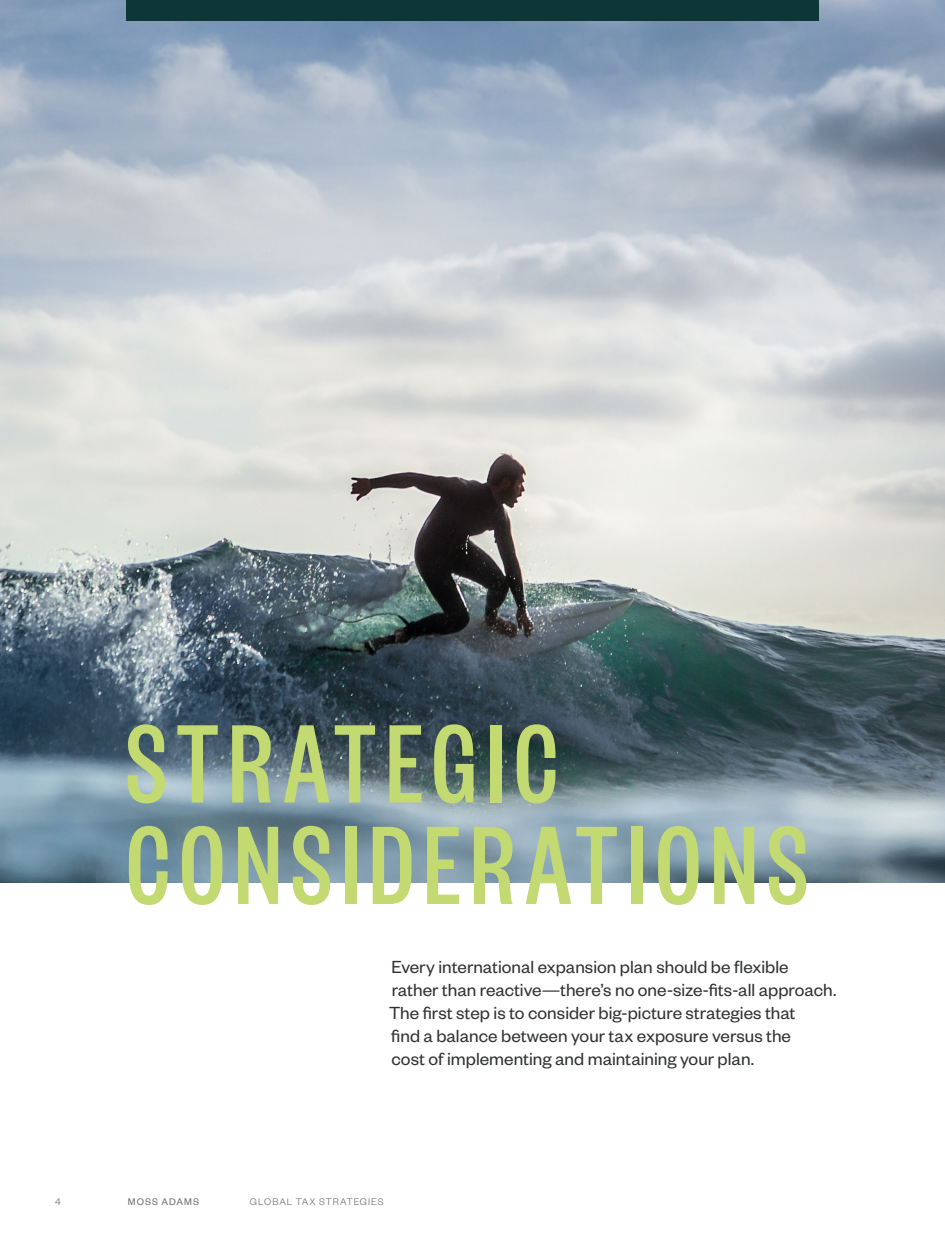
<style>
.page{position:relative;width:945px;height:1260px;background:#fff}
.page>*{position:absolute;margin:0;border:0;box-sizing:border-box;transform-origin:0 0}
.H1__Left{font:500 122.5px/101.5px "Founders Grotesk X Cond";letter-spacing:.08em;color:#c2da71}
.H6__Left{font:19.25px/23.1px "Founders Grotesk";color:#313232}
.t1{font:300 10.5px "Founders Grotesk";letter-spacing:.09em;color:#6f6b6b}
.t2{font:10.5px "Founders Grotesk";letter-spacing:.1em;color:#6f6b6b}
</style>
<div class="page">
<img style="left:0;top:0;width:945px;height:883px">
<div style="left:126px;top:0;width:693px;height:21px;background:#0c3736"></div>
<p class="H1__Left" style="left:126px;top:708px;width:683px">STRATEGIC<br>CONSIDERATIONS</p>
<p class="H6__Left" style="left:389px;top:954px;width:449px">Every international expansion plan should be flexible rather than reactive—there’s no one-size-fits-all approach.<br>The first step is to consider big-picture strategies that<br>find a balance between your tax exposure versus the<br>cost of implementing and maintaining your plan.</p>
<p class="t1" style="left:55px;top:1195px;width:7px">4</p>
<p class="t2" style="left:128px;top:1195px;width:73px">MOSS ADAMS</p>
<p class="t1" style="left:250px;top:1195px;width:135px">GLOBAL TAX STRATEGIES</p>
</div>
